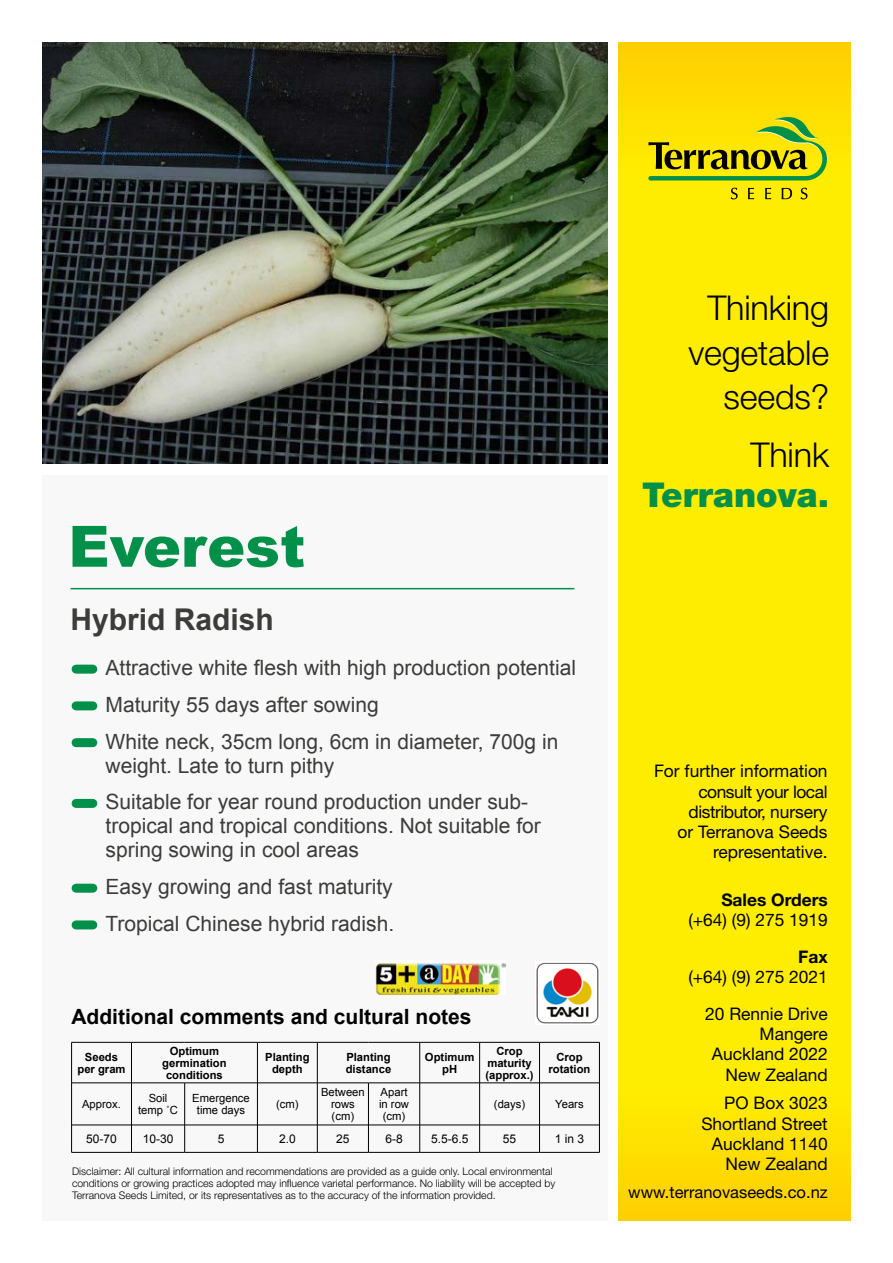
<style>
.page{position:relative;width:893px;height:1263px;background:#fff}
.page>*{position:absolute;margin:0;border:0;box-sizing:border-box;transform-origin:0 0}
.t1{font:900 57px "Arial";color:#00904a}
.t2{font:300 34.2px/44.5px "Helvetica Neue";letter-spacing:-.005em;color:#000;text-align:right}
.t3{font:900 34.2px "Helvetica Neue";color:#00904a}
.t4{font:700 30px "Arial";color:#3c3c3b}
.t5{font:21px/36.8px "Arial";color:#3c3c3b}
.t6{font:700 21px "Arial";color:#000}
.t7{font:17.4px/20.2px "Helvetica Neue";color:#000;text-align:right}
.t8{font:700 17.4px "Helvetica Neue";color:#000}
.t9{font:16.5px "Helvetica Neue";color:#000}
.t10{font:12px "Arial";color:#000}
.t11{font:700 11.25px/12px "Arial";color:#000;text-align:center}
.t12{font:11.25px/12px "Arial";color:#000;text-align:center}
.t13{font:300 10.5px/12px "Helvetica Neue";color:#000}
</style>
<div class="page">
<div style="left:43px;top:475px;width:564px;height:745px;background:#f8f8f8"></div>
<img style="left:43px;top:43px;width:564px;height:420px">
<div style="left:76px;top:665px;width:17px;height:9px;background:#00904a"></div>
<div style="left:76px;top:701px;width:17px;height:9px;background:#00904a"></div>
<div style="left:76px;top:738px;width:17px;height:9px;background:#00904a"></div>
<div style="left:76px;top:799px;width:17px;height:9px;background:#00904a"></div>
<div style="left:76px;top:884px;width:17px;height:9px;background:#00904a"></div>
<div style="left:76px;top:920px;width:17px;height:9px;background:#00904a"></div>
<hr style="left:71px;top:588px;width:503px;height:1px;background:#00904a">
<img style="left:536px;top:962px;width:63px;height:62px">
<svg style="left:618px;top:42px;width:232px;height:575px"></svg>
<svg style="left:618px;top:617px;width:232px;height:603px"></svg>
<svg style="left:731px;top:188px;width:7px;height:11px"></svg>
<svg style="left:748px;top:188px;width:6px;height:11px"></svg>
<svg style="left:765px;top:188px;width:6px;height:11px"></svg>
<svg style="left:782px;top:188px;width:10px;height:11px"></svg>
<svg style="left:801px;top:188px;width:6px;height:11px"></svg>
<svg style="left:648px;top:117px;width:179px;height:63px"></svg>
<hr style="left:72px;top:1082px;width:59px;height:1px;background:#000">
<hr style="left:132px;top:1082px;width:53px;height:1px;background:#000">
<hr style="left:185px;top:1082px;width:72px;height:1px;background:#000">
<hr style="left:258px;top:1082px;width:59px;height:1px;background:#000">
<hr style="left:318px;top:1082px;width:50px;height:1px;background:#000">
<hr style="left:368px;top:1082px;width:52px;height:1px;background:#000">
<hr style="left:420px;top:1082px;width:59px;height:1px;background:#000">
<hr style="left:480px;top:1082px;width:59px;height:1px;background:#000">
<hr style="left:540px;top:1082px;width:59px;height:1px;background:#000">
<hr style="left:72px;top:1125px;width:59px;height:1px;background:#000">
<hr style="left:132px;top:1125px;width:52px;height:1px;background:#000">
<hr style="left:185px;top:1125px;width:72px;height:1px;background:#000">
<hr style="left:258px;top:1125px;width:59px;height:1px;background:#000">
<hr style="left:318px;top:1125px;width:50px;height:1px;background:#000">
<hr style="left:369px;top:1125px;width:51px;height:1px;background:#000">
<hr style="left:420px;top:1125px;width:59px;height:1px;background:#000">
<hr style="left:480px;top:1125px;width:59px;height:1px;background:#000">
<hr style="left:540px;top:1125px;width:59px;height:1px;background:#000">
<hr style="left:71px;top:1042px;width:60px;height:1px;background:#000">
<hr style="left:71px;top:1042px;width:1px;height:41px;background:#000">
<hr style="left:131px;top:1042px;width:54px;height:1px;background:#000">
<hr style="left:131px;top:1042px;width:1px;height:41px;background:#000">
<hr style="left:185px;top:1042px;width:72px;height:1px;background:#000">
<hr style="left:257px;top:1042px;width:60px;height:1px;background:#000">
<hr style="left:257px;top:1042px;width:1px;height:41px;background:#000">
<hr style="left:317px;top:1042px;width:51px;height:1px;background:#000">
<hr style="left:317px;top:1042px;width:1px;height:41px;background:#000">
<hr style="left:368px;top:1042px;width:52px;height:1px;background:#000">
<hr style="left:420px;top:1042px;width:60px;height:1px;background:#000">
<hr style="left:419px;top:1042px;width:1px;height:41px;background:#000">
<hr style="left:480px;top:1042px;width:59px;height:1px;background:#000">
<hr style="left:479px;top:1042px;width:1px;height:41px;background:#000">
<hr style="left:539px;top:1042px;width:61px;height:1px;background:#000">
<hr style="left:539px;top:1042px;width:1px;height:41px;background:#000">
<hr style="left:599px;top:1042px;width:1px;height:41px;background:#000">
<hr style="left:71px;top:1083px;width:1px;height:42px;background:#000">
<hr style="left:131px;top:1083px;width:1px;height:42px;background:#000">
<hr style="left:184px;top:1083px;width:1px;height:42px;background:#000">
<hr style="left:257px;top:1083px;width:1px;height:42px;background:#000">
<hr style="left:317px;top:1083px;width:1px;height:42px;background:#000">
<hr style="left:368px;top:1083px;width:1px;height:42px;background:#000">
<hr style="left:419px;top:1083px;width:1px;height:42px;background:#000">
<hr style="left:479px;top:1083px;width:1px;height:42px;background:#000">
<hr style="left:539px;top:1083px;width:1px;height:42px;background:#000">
<hr style="left:599px;top:1083px;width:1px;height:42px;background:#000">
<svg style="left:71px;top:1125px;width:1px;height:27px"></svg>
<svg style="left:131px;top:1125px;width:1px;height:27px"></svg>
<svg style="left:184px;top:1125px;width:1px;height:27px"></svg>
<svg style="left:257px;top:1125px;width:1px;height:27px"></svg>
<svg style="left:317px;top:1125px;width:1px;height:27px"></svg>
<svg style="left:368px;top:1125px;width:1px;height:27px"></svg>
<svg style="left:419px;top:1125px;width:1px;height:27px"></svg>
<svg style="left:479px;top:1125px;width:1px;height:27px"></svg>
<svg style="left:539px;top:1125px;width:1px;height:27px"></svg>
<svg style="left:599px;top:1125px;width:1px;height:27px"></svg>
<hr style="left:71px;top:1152px;width:60px;height:1px;background:#000">
<hr style="left:131px;top:1152px;width:54px;height:1px;background:#000">
<hr style="left:185px;top:1152px;width:72px;height:1px;background:#000">
<hr style="left:257px;top:1152px;width:60px;height:1px;background:#000">
<hr style="left:317px;top:1152px;width:51px;height:1px;background:#000">
<hr style="left:368px;top:1152px;width:52px;height:1px;background:#000">
<hr style="left:420px;top:1152px;width:60px;height:1px;background:#000">
<hr style="left:480px;top:1152px;width:59px;height:1px;background:#000">
<hr style="left:539px;top:1152px;width:61px;height:1px;background:#000">
<img style="left:375px;top:962px;width:130px;height:32px">
<h1 class="t1" style="left:68px;top:505px;width:238px">Everest</h1>
<h3 class="t4" style="left:71px;top:600px;width:205px">Hybrid Radish</h3>
<p class="t5" style="left:106px;top:650px;width:472px">Attractive white flesh with high production potential<br>Maturity 55 days after sowing<br>White neck, 35cm long, 6cm in diameter, 700g in</p>
<p class="t5" style="left:106px;top:747px;width:424px">weight. Late to turn pithy<br>Suitable for year round production under sub-</p>
<p class="t5" style="left:106px;top:814px;width:437px;line-height:24px">tropical and tropical conditions. Not suitable for spring sowing in cool areas</p>
<p class="t5" style="left:106px;top:869px;width:290px">Easy growing and fast maturity<br>Tropical Chinese hybrid radish.</p>
<p class="t6" style="left:71px;top:1003px;width:402px">Additional comments and cultural notes</p>
<p class="t11" style="left:77px;top:1051px;width:50px">Seeds per gram</p>
<p class="t11" style="left:162px;top:1045px;width:66px">Optimum germination conditions</p>
<p class="t11" style="left:265px;top:1051px;width:46px">Planting depth</p>
<p class="t11" style="left:346px;top:1051px;width:47px;text-align:left">Planting distance</p>
<p class="t11" style="left:425px;top:1051px;width:51px">Optimum pH</p>
<p class="t11" style="left:485px;top:1045px;width:50px">Crop maturity (approx.)</p>
<p class="t11" style="left:549px;top:1051px;width:43px">Crop rotation</p>
<p class="t12" style="left:82px;top:1098px;width:40px">Approx.</p>
<p class="t12" style="left:138px;top:1092px;width:42px">Soil temp ˚C</p>
<p class="t12" style="left:192px;top:1092px;width:59px">Emergence time days</p>
<p class="t12" style="left:276px;top:1098px;width:24px">(cm)</p>
<p class="t12" style="left:321px;top:1086px;width:45px">Between rows (cm)</p>
<p class="t12" style="left:379px;top:1086px;width:32px">Apart in row (cm)</p>
<p class="t12" style="left:494px;top:1098px;width:33px">(days)</p>
<p class="t12" style="left:555px;top:1098px;width:30px">Years</p>
<p class="t10" style="left:86px;top:1131px;width:32px">50-70</p>
<p class="t10" style="left:143px;top:1131px;width:32px">10-30</p>
<p class="t10" style="left:218px;top:1131px;width:8px">5</p>
<p class="t10" style="left:279px;top:1131px;width:18px">2.0</p>
<p class="t10" style="left:336px;top:1131px;width:15px">25</p>
<p class="t10" style="left:385px;top:1131px;width:19px">6-8</p>
<p class="t10" style="left:431px;top:1131px;width:39px">5.5-6.5</p>
<p class="t10" style="left:503px;top:1131px;width:15px">55</p>
<p class="t10" style="left:555px;top:1131px;width:31px">1 in 3</p>
<p class="t13" style="left:72px;top:1165px;width:485px">Disclaimer: All cultural information and recommendations are provided as a guide only. Local environmental conditions or growing practices adopted may influence varietal performance. No liability will be accepted by<br>Terranova Seeds Limited, or its representatives as to the accuracy of the information provided.</p>
<h2 class="t2" style="left:688px;top:285px;width:142px">Thinking vegetable seeds?</h2>
<h2 class="t2" style="left:751px;top:431px;width:80px">Think</h2>
<h2 class="t3" style="left:642px;top:475px;width:188px">Terranova.</h2>
<p class="t7" style="left:654px;top:761px;width:175px">For further information consult your local distributor, nursery<br>or Terranova Seeds representative.</p>
<p class="t8" style="left:721px;top:889px;width:108px">Sales Orders</p>
<p class="t7" style="left:688px;top:910px;width:141px">(+64) (9) 275 1919</p>
<p class="t8" style="left:798px;top:946px;width:31px">Fax</p>
<p class="t7" style="left:688px;top:958px;width:141px;line-height:36.6px">(+64) (9) 275 2021<br>20 Rennie Drive</p>
<p class="t7" style="left:712px;top:1023px;width:117px">Mangere<br>Auckland 2022<br>New Zealand</p>
<p class="t7" style="left:701px;top:1093px;width:128px">PO Box 3023<br>Shortland Street<br>Auckland 1140<br>New Zealand</p>
<p class="t9" style="left:628px;top:1182px;width:201px">www.terranovaseeds.co.nz</p>
</div>
